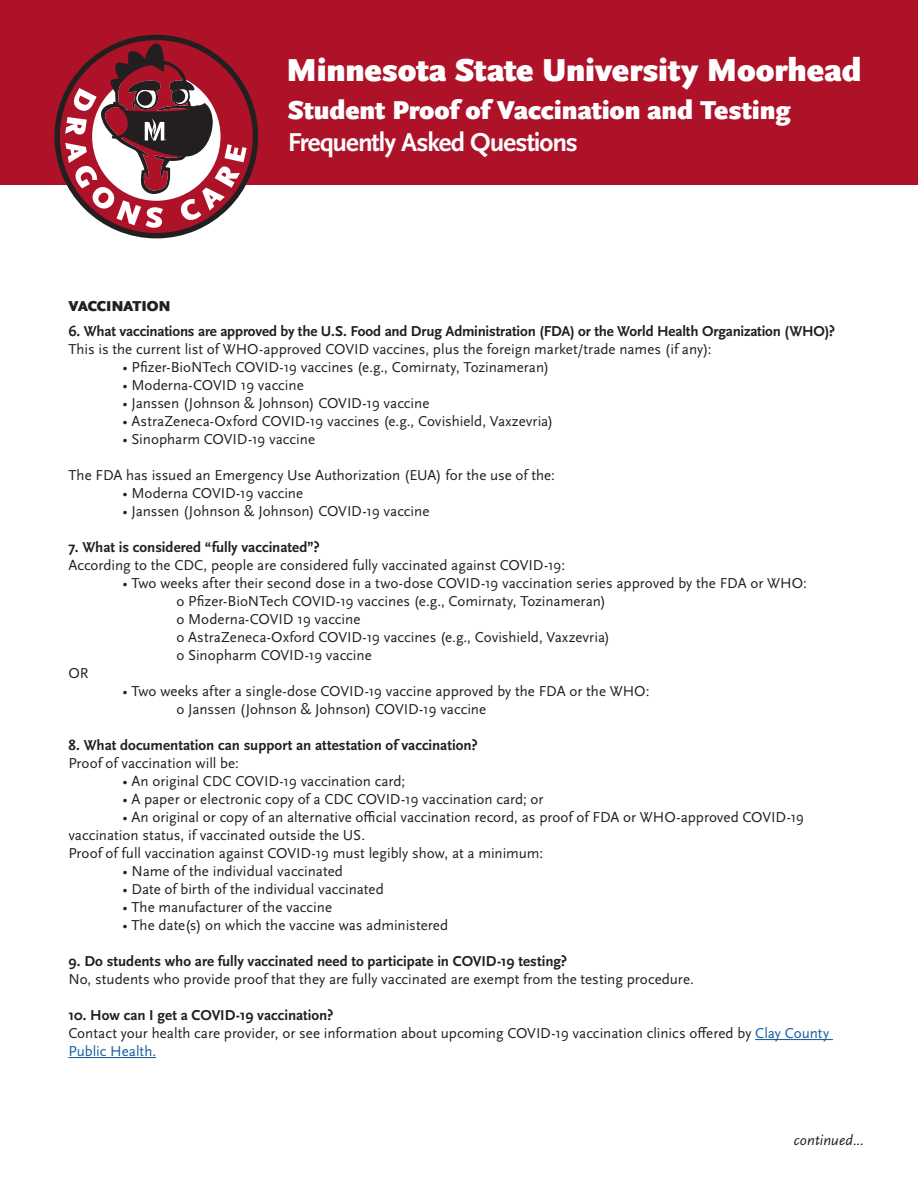
<style>
.page{position:relative;width:918px;height:1188px;background:#fff}
.page>*{position:absolute;margin:0;border:0;box-sizing:border-box;transform-origin:0 0}
.t1{font:900 33.15px "Scala Sans OT";letter-spacing:-.005em;color:#fff}
.t2{font:900 27px "Scala Sans OT";letter-spacing:-.005em;color:#fff}
.t3{font:700 27px "Scala Sans OT";letter-spacing:-.04em;color:#fff}
.t4{font:15px/18px "Scala Sans OT";color:#231f20}
.t5{font:700 15px "Scala Sans OT";letter-spacing:-.005em;color:#231f20}
.t6{font:italic 15px "Scala Sans OT";letter-spacing:.01em;color:#231f20}
.t7{font:900 15px "Scala Sans OT";letter-spacing:-.01em;color:#231f20}
.s1{color:#175d9e}
</style>
<div class="page">
<div style="left:0;top:0;width:918px;height:185px;background:#ae1229"></div>
<svg style="left:55px;top:35px;width:203px;height:203px"></svg>
<hr style="left:755px;top:1039px;width:78px;height:1px;background:#175d9e">
<hr style="left:68px;top:1057px;width:88px;height:1px;background:#175d9e">
<p class="t1" style="left:286px;top:51px;width:577px">Minnesota State University Moorhead</p>
<p class="t7" style="left:68px;top:297px;width:103px">VACCINATION</p>
<p class="t2" style="left:288px;top:95px;width:505px">Student Proof of Vaccination and Testing</p>
<p class="t3" style="left:288px;top:128px;width:292px">Frequently Asked Questions</p>
<p class="t5" style="left:68px;top:323px;width:768px">6. What vaccinations are approved by the U.S. Food and Drug Administration (FDA) or the World Health Organization (WHO)?</p>
<p class="t4" style="left:68px;top:340px;width:645px">This is the current list of WHO-approved COVID vaccines, plus the foreign market/trade names (if any):</p>
<p class="t4" style="left:122px;top:358px;width:428px">• Pfizer-BioNTech COVID-19 vaccines (e.g., Comirnaty, Tozinameran)</p>
<p class="t4" style="left:122px;top:376px;width:183px">• Moderna-COVID 19 vaccine</p>
<p class="t4" style="left:122px;top:394px;width:309px">• Janssen (Johnson &amp; Johnson) COVID-19 vaccine</p>
<p class="t4" style="left:122px;top:412px;width:433px">• AstraZeneca-Oxford COVID-19 vaccines (e.g., Covishield, Vaxzevria)</p>
<p class="t4" style="left:122px;top:430px;width:194px">• Sinopharm COVID-19 vaccine</p>
<p class="t4" style="left:68px;top:466px;width:488px">The FDA has issued an Emergency Use Authorization (EUA) for the use of the:</p>
<p class="t4" style="left:122px;top:484px;width:182px">• Moderna COVID-19 vaccine</p>
<p class="t4" style="left:122px;top:502px;width:309px">• Janssen (Johnson &amp; Johnson) COVID-19 vaccine</p>
<p class="t5" style="left:68px;top:539px;width:253px">7. What is considered “fully vaccinated”?</p>
<p class="t4" style="left:68px;top:556px;width:498px">According to the CDC, people are considered fully vaccinated against COVID-19:</p>
<p class="t4" style="left:122px;top:574px;width:686px">• Two weeks after their second dose in a two-dose COVID-19 vaccination series approved by the FDA or WHO:</p>
<p class="t4" style="left:176px;top:592px;width:431px">o Pfizer-BioNTech COVID-19 vaccines (e.g., Comirnaty, Tozinameran)</p>
<p class="t4" style="left:176px;top:610px;width:186px">o Moderna-COVID 19 vaccine</p>
<p class="t4" style="left:176px;top:628px;width:435px">o AstraZeneca-Oxford COVID-19 vaccines (e.g., Covishield, Vaxzevria)</p>
<p class="t4" style="left:176px;top:646px;width:197px">o Sinopharm COVID-19 vaccine</p>
<p class="t4" style="left:68px;top:664px;width:22px">OR</p>
<p class="t4" style="left:122px;top:682px;width:529px">• Two weeks after a single-dose COVID-19 vaccine approved by the FDA or the WHO:</p>
<p class="t4" style="left:176px;top:700px;width:311px">o Janssen (Johnson &amp; Johnson) COVID-19 vaccine</p>
<p class="t5" style="left:68px;top:737px;width:411px">8. What documentation can support an attestation of vaccination?</p>
<p class="t4" style="left:68px;top:754px;width:172px">Proof of vaccination will be:</p>
<p class="t4" style="left:122px;top:772px;width:284px">• An original CDC COVID-19 vaccination card;</p>
<p class="t4" style="left:122px;top:790px;width:423px">• A paper or electronic copy of a CDC COVID-19 vaccination card; or</p>
<p class="t4" style="left:68px;top:808px;width:737px;text-indent:54px">• An original or copy of an alternative official vaccination record, as proof of FDA or WHO-approved COVID-19 vaccination status, if vaccinated outside the US.</p>
<p class="t4" style="left:68px;top:844px;width:476px">Proof of full vaccination against COVID-19 must legibly show, at a minimum:</p>
<p class="t4" style="left:122px;top:862px;width:222px">• Name of the individual vaccinated</p>
<p class="t4" style="left:122px;top:880px;width:263px">• Date of birth of the individual vaccinated</p>
<p class="t4" style="left:122px;top:898px;width:211px">• The manufacturer of the vaccine</p>
<p class="t4" style="left:122px;top:916px;width:327px">• The date(s) on which the vaccine was administered</p>
<p class="t5" style="left:68px;top:953px;width:500px">9. Do students who are fully vaccinated need to participate in COVID-19 testing?</p>
<p class="t4" style="left:68px;top:970px;width:627px">No, students who provide proof that they are fully vaccinated are exempt from the testing procedure.</p>
<p class="t5" style="left:68px;top:1007px;width:267px">10. How can I get a COVID-19 vaccination?</p>
<p class="t4" style="left:68px;top:1024px;width:762px">Contact your health care provider, or see information about upcoming COVID-19 vaccination clinics offered by <span class="s1">Clay County<br>Public Health.</span></p>
<p class="t6" style="left:794px;top:1132px;width:72px">continued...</p>
</div>
